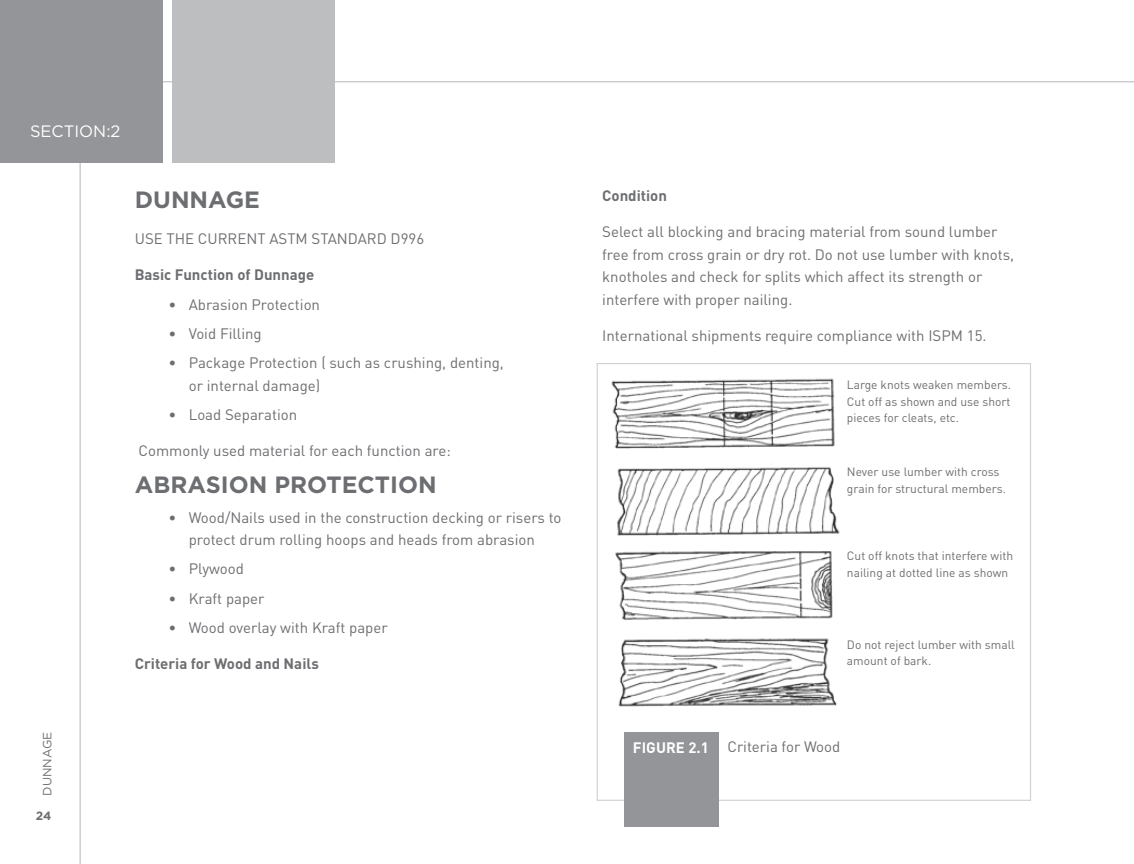
<style>
.page{position:relative;width:1134px;height:864px;background:#fff}
.page>*{position:absolute;margin:0;border:0;box-sizing:border-box;transform-origin:0 0}
.t1{font:700 23.55px "Gotham";color:#6d6e71}
.t2{font:16.5px "Gotham";color:#fff}
.t3{font:15px/22.5px "DIN";color:#6d6e71}
.t4{font:700 15px "DIN";color:#6d6e71}
.t5{font:12px/16.5px "DIN";color:#6d6e71}
.t6{font:12px "Gotham";color:#6d6e71}
.t7{font:700 12px "Gotham";color:#6d6e71}
.s1{font-weight:700;color:#fff}
</style>
<div class="page">
<div style="left:0;top:0;width:163px;height:163px;background:#939598"></div>
<div style="left:172px;top:0;width:163px;height:163px;background:#bcbec0"></div>
<img style="left:611px;top:378px;width:224px;height:71px">
<img style="left:617px;top:467px;width:223px;height:69px">
<img style="left:615px;top:551px;width:218px;height:69px">
<img style="left:618px;top:638px;width:219px;height:69px">
<div style="left:624px;top:733px;width:94px;height:94px;background:#939598"></div>
<p class="t2" style="left:30px;top:122px;width:92px">SECTION :2</p>
<h1 class="t1" style="left:135px;top:187px;width:127px">DUNNAGE</h1>
<p class="t3" style="left:135px;top:228px;width:291px">USE THE CURRENT ASTM STANDARD D996</p>
<p class="t4" style="left:135px;top:265px;width:181px">Basic Function of Dunnage</p>
<p class="t3" style="left:169px;top:293px;width:153px">• Abrasion Protection</p>
<p class="t3" style="left:169px;top:322px;width:95px">• Void Filling</p>
<p class="t3" style="left:189px;top:351px;width:317px;text-indent:-20px">• Package Protection ( such as crushing, denting, or internal damage)</p>
<p class="t3" style="left:169px;top:403px;width:130px">• Load Separation</p>
<p class="t3" style="left:139px;top:439px;width:314px">Commonly used material for each function are:</p>
<h1 class="t1" style="left:135px;top:472px;width:303px">ABRASION PROTECTION</h1>
<p class="t3" style="left:169px;top:506px;width:394px;text-align:center">• Wood/Nails used in the construction decking or risers to protect drum rolling hoops and heads from abrasion</p>
<p class="t3" style="left:169px;top:558px;width:77px">• Plywood</p>
<p class="t3" style="left:169px;top:587px;width:97px">• Kraft paper</p>
<p class="t3" style="left:169px;top:616px;width:221px">• Wood overlay with Kraft paper</p>
<p class="t4" style="left:135px;top:654px;width:186px">Criteria for Wood and Nails</p>
<p class="t6" style="left:41px;top:796px;width:65px;rotate:-90deg">Dunnage</p>
<p class="t7" style="left:36px;top:809px;width:17px">24</p>
<p class="t4" style="left:602px;top:186px;width:66px">Condition</p>
<p class="t3" style="left:602px;top:221px;width:413px">Select all blocking and bracing material from sound lumber free from cross grain or dry rot. Do not use lumber with knots, knotholes and check for splits which affect its strength or interfere with proper nailing.</p>
<p class="t3" style="left:602px;top:324px;width:386px">International shipments require compliance with ISPM 15.</p>
<p class="t5" style="left:847px;top:377px;width:166px;text-align:justify">Large knots weaken members.<br>Cut off as shown and use short pieces for cleats, etc.</p>
<p class="t5" style="left:847px;top:463px;width:160px">Never use lumber with cross grain for structural members.</p>
<p class="t5" style="left:847px;top:547px;width:168px">Cut off knots that interfere with nailing at dotted line as shown</p>
<p class="t5" style="left:847px;top:636px;width:169px">Do not reject lumber with small amount of bark.</p>
<p class="t3" style="left:633px;top:735px;width:209px"><span class="s1">FIGURE 2.1</span> Criteria for Wood</p>
</div>
